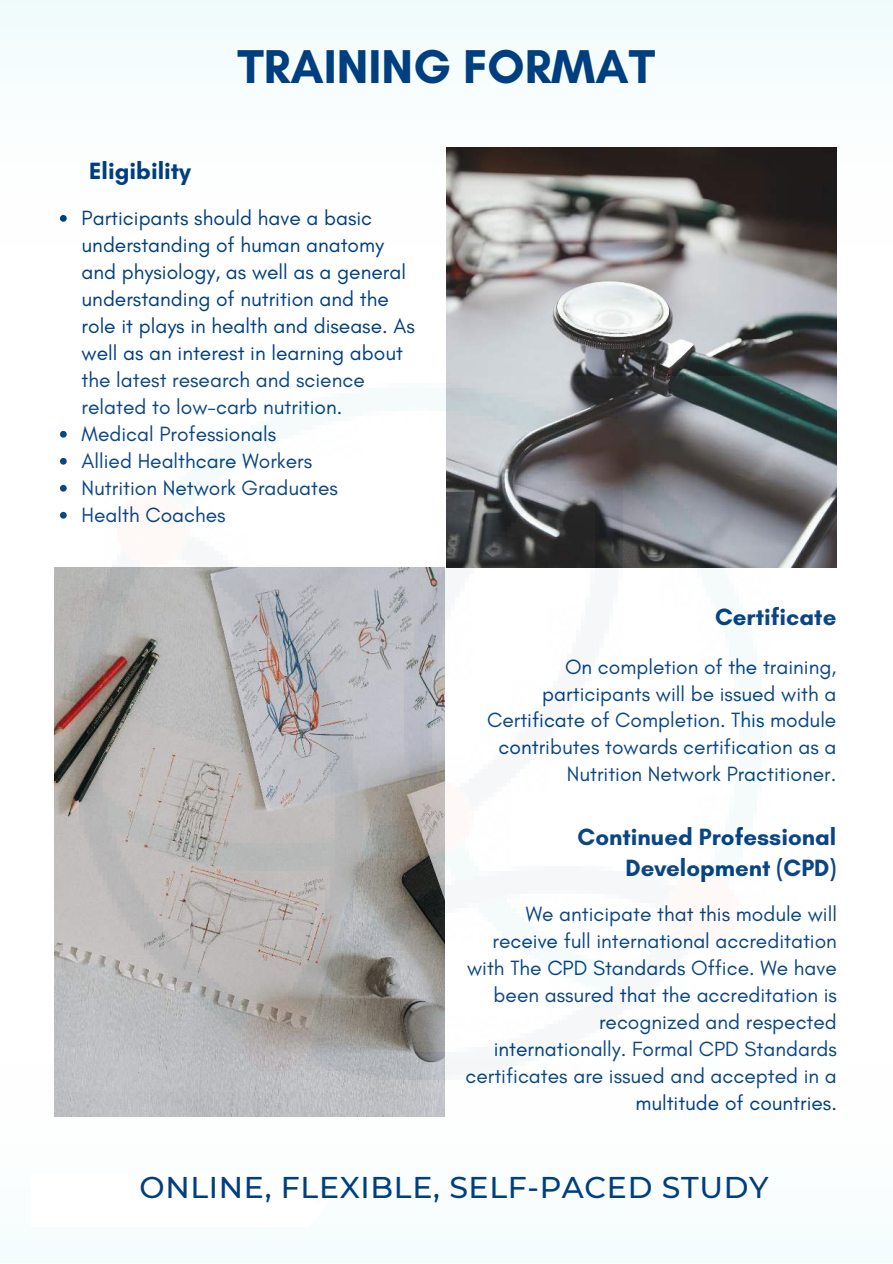
<style>
.page{position:relative;width:893px;height:1264px;background:#fff}
.page>*{position:absolute;margin:0;border:0;box-sizing:border-box;transform-origin:0 0}
.t1{font:700 48.3px "Glacial Indifference";color:#003f7f}
.t2{font:500 30px "Montserrat";letter-spacing:.02em;color:#003f7f}
.t3{font:700 24px/31.5px "Glacial Indifference";color:#003f7f;text-align:right}
.t4{font:21px/27px "Glacial Indifference";color:#003f7f;text-align:right}
</style>
<div class="page">
<div style="left:0;top:0;width:892px;height:248px;background:#f9fdfd"></div>
<img style="left:446px;top:148px;width:390px;height:229px">
<img style="left:54px;top:1091px;width:390px;height:25px">
<svg style="left:60px;top:215px;width:7px;height:7px"></svg>
<img style="left:54px;top:377px;width:783px;height:714px">
<h1 class="t1" style="left:237px;top:37px;width:419px">TRAINING FORMAT</h1>
<p class="t3" style="left:89px;top:155px;width:103px">Eligibility</p>
<p class="t4" style="left:82px;top:205px;width:334px;text-align:left">Participants should have a basic understanding of human anatomy and physiology, as well as a general understanding of nutrition and the role it plays in health and disease. As well as an interest in learning about the latest research and science related to low-carb nutrition.<br>Medical Professionals<br>Allied Healthcare Workers<br>Nutrition Network Graduates<br>Health Coaches</p>
<p class="t3" style="left:715px;top:600px;width:123px">Certificate</p>
<p class="t4" style="left:487px;top:653px;width:351px">On completion of the training, participants will be issued with a Certificate of Completion. This module contributes towards certification as a Nutrition Network Practitioner.</p>
<p class="t3" style="left:577px;top:820px;width:260px">Continued Professional<br>Development (CPD)</p>
<p class="t4" style="left:465px;top:901px;width:373px">We anticipate that this module will receive full international accreditation with The CPD Standards Office. We have been assured that the accreditation is recognized and respected internationally. Formal CPD Standards certificates are issued and accepted in a multitude of countries.</p>
<h2 class="t2" style="left:140px;top:1166px;width:630px">ONLINE, FLEXIBLE, SELF-PACED STUDY</h2>
</div>
